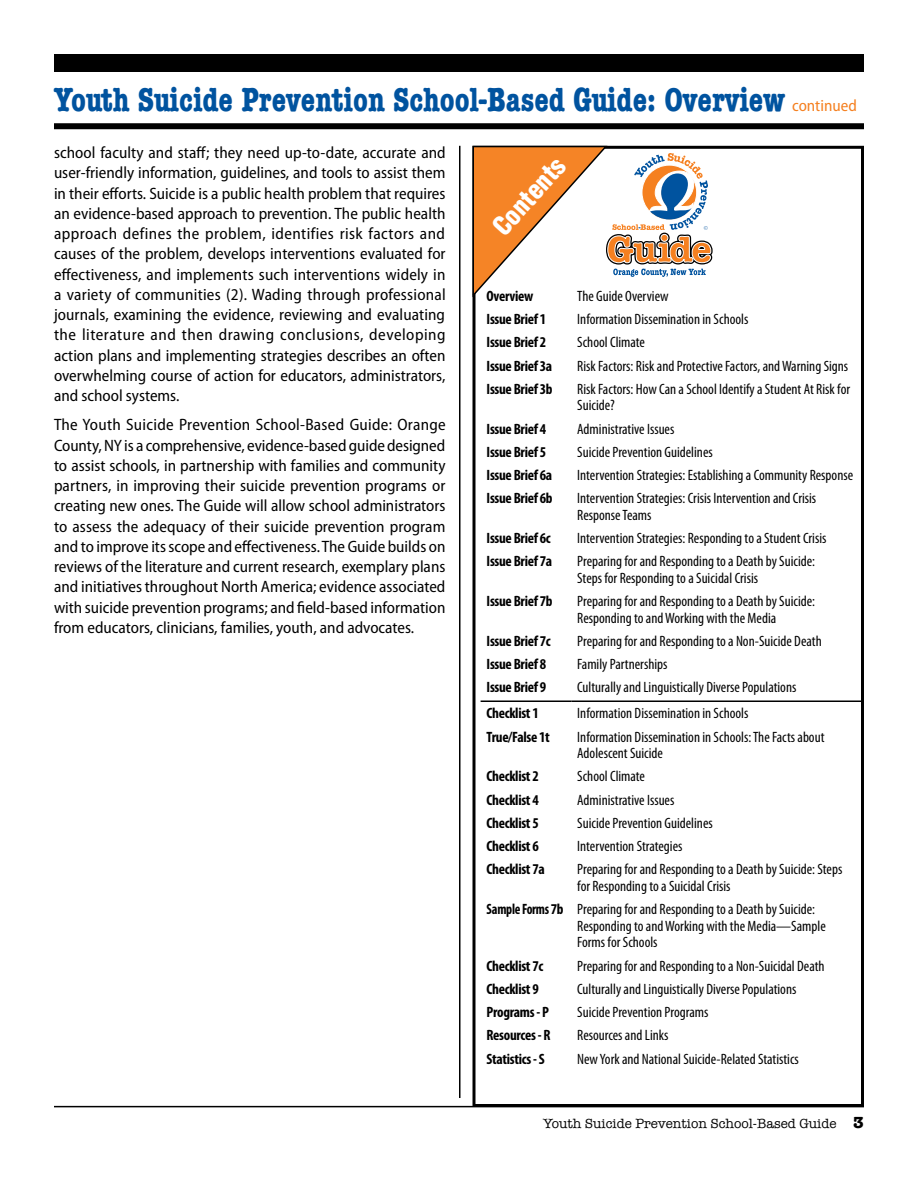
<style>
.page{position:relative;width:918px;height:1188px;background:#fff}
.page>*{position:absolute;margin:0;border:0;box-sizing:border-box;transform-origin:0 0}
.t1{font:700 condensed 34.5px "American Typewriter";color:#00539f}
.t2{font:900 condensed 25.5px "Helvetica";color:#fff}
.t3{font:semi-condensed 16.5px/20.2px "Myriad Pro";color:#000;text-align:justify}
.t4{font:condensed 15px/16.5px "Myriad Pro";color:#000}
.t5{font:700 condensed 15px "Myriad Pro";letter-spacing:-.02em;color:#000}
.t6{font:13.5px "American Typewriter";color:#000}
.t7{font:300 6.15px "Myriad Pro";color:#00539f}
.s1{font-family:"Myriad Pro";font-weight:400;font-stretch:semi-condensed;font-size:16.5px;color:#f58020}
.s2{font-weight:700}
.s3{font-weight:700;font-size:16.5px}
</style>
<div class="page">
<hr style="left:54px;top:1106px;width:810px;height:1px;background:#000">
<div style="left:54px;top:54px;width:810px;height:18px;background:#000"></div>
<div style="left:54px;top:123px;width:810px;height:6px;background:#000"></div>
<hr style="left:459px;top:146px;width:1px;height:952px;background:#000">
<div style="left:472px;top:146px;width:392px;height:961px;border:3px solid #000"></div>
<svg style="left:472px;top:145px;width:241px;height:154px"></svg>
<hr style="left:481px;top:701px;width:90px;height:1px;background:#000">
<hr style="left:571px;top:701px;width:290px;height:1px;background:#000">
<h1 class="t1" style="left:54px;top:72px;width:804px">Youth Suicide Prevention School-Based Guide: Overview <span class="s1">continued</span></h1>
<p class="t3" style="left:54px;top:143px;width:393px">school faculty and staff; they need up-to-date, accurate and user-friendly information, guidelines, and tools to assist them in their efforts. Suicide is a public health problem that requires an evidence-based approach to prevention. The public health approach defines the problem, identifies risk factors and causes of the problem, develops interventions evaluated for effectiveness, and implements such interventions widely in a variety of communities (2). Wading through professional journals, examining the evidence, reviewing and evaluating the literature and then drawing conclusions, developing action plans and implementing strategies describes an often overwhelming course of action for educators, administrators, and school systems.</p>
<p class="t3" style="left:54px;top:415px;width:393px">The Youth Suicide Prevention School-Based Guide: Orange County, NY is a comprehensive, evidence-based guide designed to assist schools, in partnership with families and community partners, in improving their suicide prevention programs or creating new ones. The Guide will allow school administrators to assess the adequacy of their suicide prevention program and to improve its scope and effectiveness. The Guide builds on reviews of the literature and current research, exemplary plans and initiatives throughout North America; evidence associated with suicide prevention programs; and field-based information from educators, clinicians, families, youth, and advocates.</p>
<h2 class="t2" style="left:486px;top:220px;width:95px;rotate:-48deg">Contents</h2>
<p class="t7" style="left:704px;top:225px;width:6px">©</p>
<p class="t5" style="left:487px;top:286px;width:48px">Overview</p>
<p class="t4" style="left:577px;top:288px;width:93px">The Guide Overview</p>
<p class="t5" style="left:487px;top:310px;width:61px">Issue Brief 1</p>
<p class="t4" style="left:577px;top:311px;width:173px">Information Dissemination in Schools</p>
<p class="t5" style="left:487px;top:333px;width:61px">Issue Brief 2</p>
<p class="t4" style="left:577px;top:334px;width:69px">School Climate</p>
<p class="t5" style="left:487px;top:356px;width:67px">Issue Brief 3a</p>
<p class="t4" style="left:577px;top:358px;width:272px">Risk Factors: Risk and Protective Factors, and Warning Signs</p>
<p class="t5" style="left:487px;top:379px;width:68px">Issue Brief 3b</p>
<p class="t4" style="left:577px;top:381px;width:274px">Risk Factors: How Can a School Identify a Student At Risk for<br>Suicide?</p>
<p class="t5" style="left:487px;top:419px;width:61px">Issue Brief 4</p>
<p class="t4" style="left:577px;top:421px;width:99px">Administrative Issues</p>
<p class="t5" style="left:487px;top:442px;width:61px">Issue Brief 5</p>
<p class="t4" style="left:577px;top:444px;width:137px">Suicide Prevention Guidelines</p>
<p class="t5" style="left:487px;top:466px;width:67px">Issue Brief 6a</p>
<p class="t4" style="left:577px;top:467px;width:277px">Intervention Strategies: Establishing a Community Response</p>
<p class="t5" style="left:487px;top:489px;width:68px">Issue Brief 6b</p>
<p class="t4" style="left:577px;top:490px;width:241px">Intervention Strategies: Crisis Intervention and Crisis<br>Response Teams</p>
<p class="t5" style="left:487px;top:529px;width:66px">Issue Brief 6c</p>
<p class="t4" style="left:577px;top:530px;width:251px">Intervention Strategies: Responding to a Student Crisis</p>
<p class="t5" style="left:487px;top:552px;width:67px">Issue Brief 7a</p>
<p class="t4" style="left:577px;top:553px;width:239px">Preparing for and Responding to a Death by Suicide:<br>Steps for Responding to a Suicidal Crisis</p>
<p class="t5" style="left:487px;top:592px;width:68px">Issue Brief 7b</p>
<p class="t4" style="left:577px;top:593px;width:239px">Preparing for and Responding to a Death by Suicide:<br>Responding to and Working with the Media</p>
<p class="t5" style="left:487px;top:631px;width:66px">Issue Brief 7c</p>
<p class="t4" style="left:577px;top:633px;width:246px">Preparing for and Responding to a Non-Suicide Death</p>
<p class="t5" style="left:487px;top:655px;width:61px">Issue Brief 8</p>
<p class="t4" style="left:577px;top:656px;width:92px">Family Partnerships</p>
<p class="t5" style="left:487px;top:678px;width:61px">Issue Brief 9</p>
<p class="t4" style="left:577px;top:679px;width:221px">Culturally and Linguistically Diverse Populations</p>
<p class="t5" style="left:487px;top:704px;width:54px">Checklist 1</p>
<p class="t4" style="left:577px;top:706px;width:173px">Information Dissemination in Schools</p>
<p class="t5" style="left:487px;top:727px;width:65px">True/False 1t</p>
<p class="t4" style="left:577px;top:729px;width:249px">Information Dissemination in Schools: The Facts about<br>Adolescent Suicide</p>
<p class="t5" style="left:487px;top:767px;width:54px">Checklist 2</p>
<p class="t4" style="left:577px;top:769px;width:69px">School Climate</p>
<p class="t5" style="left:487px;top:790px;width:54px">Checklist 4</p>
<p class="t4" style="left:577px;top:792px;width:99px">Administrative Issues</p>
<p class="t5" style="left:487px;top:814px;width:54px">Checklist 5</p>
<p class="t4" style="left:577px;top:815px;width:137px">Suicide Prevention Guidelines</p>
<p class="t5" style="left:487px;top:837px;width:54px">Checklist 6</p>
<p class="t4" style="left:577px;top:838px;width:107px">Intervention Strategies</p>
<p class="t5" style="left:487px;top:860px;width:60px">Checklist 7a</p>
<p class="t4" style="left:577px;top:862px;width:267px">Preparing for and Responding to a Death by Suicide: Steps for Responding to a Suicidal Crisis</p>
<p class="t4" style="left:577px;top:901px;width:250px;text-indent:-91px"><span class="s2">Sample Forms 7b</span> Preparing for and Responding to a Death by Suicide:<br>Responding to and Working with the Media—Sample<br>Forms for Schools</p>
<p class="t5" style="left:487px;top:956px;width:58px">Checklist 7c</p>
<p class="t4" style="left:577px;top:958px;width:249px">Preparing for and Responding to a Non-Suicidal Death</p>
<p class="t5" style="left:487px;top:979px;width:54px">Checklist 9</p>
<p class="t4" style="left:577px;top:981px;width:221px">Culturally and Linguistically Diverse Populations</p>
<p class="t5" style="left:487px;top:1003px;width:64px">Programs - P</p>
<p class="t4" style="left:577px;top:1004px;width:133px">Suicide Prevention Programs</p>
<p class="t5" style="left:487px;top:1026px;width:65px">Resources - R</p>
<p class="t4" style="left:577px;top:1027px;width:93px">Resources and Links</p>
<p class="t5" style="left:487px;top:1049px;width:60px">Statistics - S</p>
<p class="t4" style="left:577px;top:1051px;width:223px">New York and National Suicide-Related Statistics</p>
<p class="t6" style="left:543px;top:1114px;width:322px">Youth Suicide Prevention School-Based Guide <span class="s3">3</span></p>
</div>
